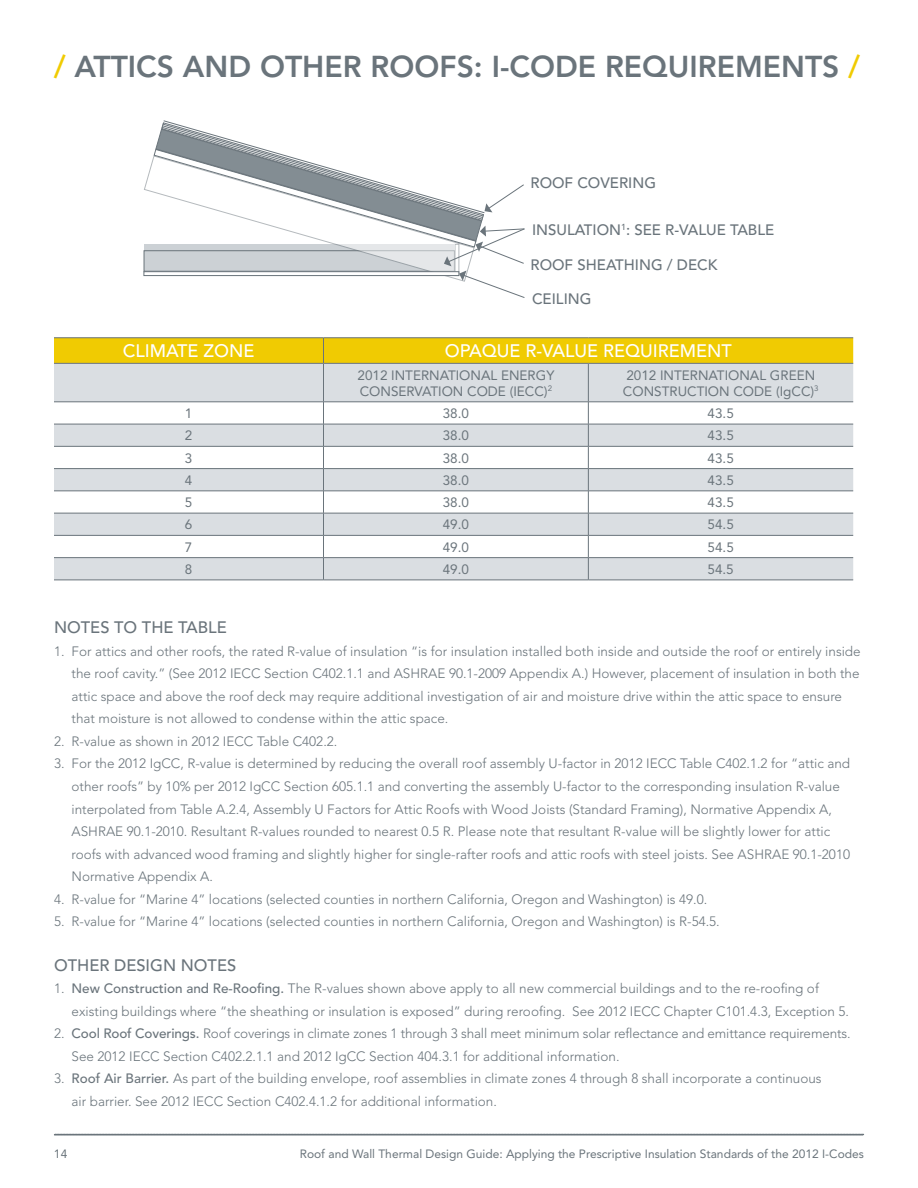
<style>
.page{position:relative;width:918px;height:1188px;background:#fff}
.page>*{position:absolute;margin:0;border:0;box-sizing:border-box;transform-origin:0 0}
.t1{font:800 30px "Avenir";color:#6a747b}
.t2{font:500 18px "Avenir LT Std";color:#fff}
.t3{font:500 16.5px "Avenir LT Std";color:#6a747b}
.t4{font:500 15px "Avenir LT Std";color:#6a747b}
.t5{font:300 13.5px/22.5px "Avenir LT Std";color:#6a747b}
.t6{font:13.5px "Avenir";color:#6a747b}
.t7{font:12px "Avenir";color:#6a747b}
.s1{color:#f0cb02}
.s2{font-weight:500}
</style>
<div class="page">
<svg style="left:54px;top:1134px;width:810px;height:2px;background:#8f969b"></svg>
<svg style="left:54px;top:364px;width:799px;height:216px;fill:#dadee2"></svg>
<hr style="left:54px;top:337px;width:270px;height:1px;background:#6a747b">
<hr style="left:324px;top:337px;width:264px;height:1px;background:#6a747b">
<svg style="left:54px;top:338px;width:799px;height:25px;background:#edc904"></svg>
<hr style="left:588px;top:337px;width:265px;height:1px;background:#6a747b">
<hr style="left:54px;top:363px;width:270px;height:1px;background:#6a747b">
<hr style="left:324px;top:363px;width:264px;height:1px;background:#6a747b">
<hr style="left:588px;top:363px;width:265px;height:1px;background:#6a747b">
<hr style="left:323px;top:364px;width:1px;height:38px;background:#6a747b">
<hr style="left:588px;top:364px;width:1px;height:38px;background:#6a747b">
<svg style="left:323px;top:403px;width:1px;height:177px"></svg>
<svg style="left:588px;top:403px;width:1px;height:177px"></svg>
<hr style="left:54px;top:580px;width:270px;height:1px;background:#6a747b">
<hr style="left:324px;top:580px;width:264px;height:1px;background:#6a747b">
<hr style="left:588px;top:580px;width:265px;height:1px;background:#6a747b">
<hr style="left:54px;top:402px;width:270px;height:1px;background:#6a747b">
<hr style="left:324px;top:402px;width:264px;height:1px;background:#6a747b">
<hr style="left:588px;top:402px;width:265px;height:1px;background:#6a747b">
<hr style="left:54px;top:424px;width:270px;height:1px;background:#6a747b">
<hr style="left:324px;top:424px;width:264px;height:1px;background:#6a747b">
<hr style="left:588px;top:424px;width:265px;height:1px;background:#6a747b">
<hr style="left:54px;top:446px;width:270px;height:1px;background:#6a747b">
<hr style="left:324px;top:446px;width:264px;height:1px;background:#6a747b">
<hr style="left:588px;top:446px;width:265px;height:1px;background:#6a747b">
<hr style="left:54px;top:468px;width:270px;height:1px;background:#6a747b">
<hr style="left:324px;top:468px;width:264px;height:1px;background:#6a747b">
<hr style="left:588px;top:468px;width:265px;height:1px;background:#6a747b">
<hr style="left:54px;top:491px;width:270px;height:1px;background:#6a747b">
<hr style="left:324px;top:491px;width:264px;height:1px;background:#6a747b">
<hr style="left:588px;top:491px;width:265px;height:1px;background:#6a747b">
<hr style="left:54px;top:513px;width:270px;height:1px;background:#6a747b">
<hr style="left:324px;top:513px;width:264px;height:1px;background:#6a747b">
<hr style="left:588px;top:513px;width:265px;height:1px;background:#6a747b">
<hr style="left:54px;top:535px;width:270px;height:1px;background:#6a747b">
<hr style="left:324px;top:535px;width:264px;height:1px;background:#6a747b">
<hr style="left:588px;top:535px;width:265px;height:1px;background:#6a747b">
<hr style="left:54px;top:557px;width:270px;height:1px;background:#6a747b">
<hr style="left:324px;top:557px;width:264px;height:1px;background:#6a747b">
<hr style="left:588px;top:557px;width:265px;height:1px;background:#6a747b">
<svg style="left:143px;top:120px;width:382px;height:178px"></svg>
<svg style="left:144px;top:271px;width:315px;height:5px"></svg>
<h1 class="t1" style="left:54px;top:49px;width:808px"><span class="s1">/</span> ATTICS AND OTHER ROOFS: I-CODE REQUIREMENTS <span class="s1">/</span></h1>
<p class="t4" style="left:531px;top:174px;width:127px">ROOF COVERIN G</p>
<p class="t4" style="left:532px;top:221px;width:244px">INSULATION <sup>1</sup>: SEE R-VALUE TABLE</p>
<p class="t4" style="left:531px;top:256px;width:188px">ROOF SHEATHING / DECK</p>
<p class="t4" style="left:532px;top:290px;width:61px">CEILING</p>
<h2 class="t2" style="left:123px;top:341px;width:133px">CLIMATE ZON E</h2>
<h2 class="t2" style="left:445px;top:341px;width:275px">OPAQUE R-VALUE REQUIREMENT</h2>
<p class="t6" style="left:357px;top:367px;width:43px">2012 INTERN</p>
<p class="t6" style="left:440px;top:367px;width:18px">ATION</p>
<p class="t6" style="left:481px;top:367px;width:30px">AL ENERGY</p>
<p class="t6" style="left:360px;top:383px;width:10px">CONSERV</p>
<p class="t6" style="left:422px;top:383px;width:18px">ATION</p>
<p class="t6" style="left:467px;top:383px;width:11px">CODE</p>
<p class="t6" style="left:510px;top:383px;width:12px">(IECC</p>
<p class="t6" style="left:544px;top:383px;width:10px">)<sup>2</sup></p>
<p class="t6" style="left:626px;top:367px;width:43px">2012 INTERN</p>
<p class="t6" style="left:709px;top:367px;width:18px">ATION</p>
<p class="t6" style="left:750px;top:367px;width:30px">AL GREEN</p>
<p class="t6" style="left:623px;top:383px;width:10px">CONSTRUCTION</p>
<p class="t6" style="left:733px;top:383px;width:11px">CODE</p>
<p class="t6" style="left:776px;top:383px;width:44px">(IgCC)<sup>3</sup></p>
<p class="t6" style="left:185px;top:406px;width:9px">1</p>
<p class="t6" style="left:443px;top:406px;width:28px">38.0</p>
<p class="t6" style="left:708px;top:406px;width:28px">43.5</p>
<p class="t6" style="left:185px;top:428px;width:9px">2</p>
<p class="t6" style="left:443px;top:428px;width:28px">38.0</p>
<p class="t6" style="left:708px;top:428px;width:28px">43.5</p>
<p class="t6" style="left:185px;top:450px;width:9px">3</p>
<p class="t6" style="left:443px;top:450px;width:28px">38.0</p>
<p class="t6" style="left:708px;top:450px;width:28px">43.5</p>
<p class="t6" style="left:185px;top:472px;width:9px">4</p>
<p class="t6" style="left:443px;top:472px;width:28px">38.0</p>
<p class="t6" style="left:708px;top:472px;width:28px">43.5</p>
<p class="t6" style="left:185px;top:495px;width:9px">5</p>
<p class="t6" style="left:443px;top:495px;width:28px">38.0</p>
<p class="t6" style="left:708px;top:495px;width:28px">43.5</p>
<p class="t6" style="left:185px;top:517px;width:9px">6</p>
<p class="t6" style="left:443px;top:517px;width:28px">49.0</p>
<p class="t6" style="left:708px;top:517px;width:28px">54.5</p>
<p class="t6" style="left:185px;top:539px;width:9px">7</p>
<p class="t6" style="left:443px;top:539px;width:28px">49.0</p>
<p class="t6" style="left:708px;top:539px;width:28px">54.5</p>
<p class="t6" style="left:185px;top:561px;width:9px">8</p>
<p class="t6" style="left:443px;top:561px;width:28px">49.0</p>
<p class="t6" style="left:708px;top:561px;width:28px">54.5</p>
<p class="t3" style="left:54px;top:618px;width:174px">NOTES TO THE TABLE</p>
<p class="t5" style="left:72px;top:640px;width:791px;text-indent:-18px">1. For attics and other roofs, the rated R-value of insulation “is for insulation installed both inside and outside the roof or entirely inside the roof cavity.” (See 2012 IECC Section C402.1.1 and ASHRAE 90.1-2009 Appendix A.) However, placement of insulation in both the attic space and above the roof deck may require additional investigation of air and moisture drive within the attic space to ensure that moisture is not allowed to condense within the attic space.</p>
<p class="t5" style="left:54px;top:730px;width:285px">2. R-value as shown in 2012 IECC Table C402.2.</p>
<p class="t5" style="left:72px;top:753px;width:780px;text-indent:-18px">3. For the 2012 IgCC, R-value is determined by reducing the overall roof assembly U-factor in 2012 IECC Table C402.1.2 for “attic and other roofs” by 10% per 2012 IgCC Section 605.1.1 and converting the assembly U-factor to the corresponding insulation R-value interpolated from Table A.2.4, Assembly U Factors for Attic Roofs with Wood Joists (Standard Framing), Normative Appendix A, ASHRAE 90.1-2010. Resultant R-values rounded to nearest 0.5 R. Please note that resultant R-value will be slightly lower for attic roofs with advanced wood framing and slightly higher for single-rafter roofs and attic roofs with steel joists. See ASHRAE 90.1-2010<br>Normative Appendix A.</p>
<p class="t5" style="left:54px;top:888px;width:655px">4. R-value for “Marine 4” locations (selected counties in northern California, Oregon and Washington) is 49.0.</p>
<p class="t5" style="left:54px;top:910px;width:667px">5. R-value for “Marine 4” locations (selected counties in northern California, Oregon and Washington) is R-54.5.</p>
<p class="t3" style="left:54px;top:956px;width:184px">OTHER DESIGN NOTES</p>
<p class="t5" style="left:72px;top:978px;width:779px;text-indent:-18px">1. <span class="s2">NEW CONSTRUCTION AND RE-ROOFING.</span> The R-values shown above apply to all new commercial buildings and to the re-roofing of existing buildings where “the sheathing or insulation is exposed” during reroofing. See 2012 IECC Chapter C101.4.3, Exception 5.</p>
<p class="t5" style="left:72px;top:1023px;width:781px;text-indent:-18px">2. <span class="s2">COOL ROOF COVERINGS.</span> Roof coverings in climate zones 1 through 3 shall meet minimum solar reflectance and emittance requirements.<br>See 2012 IECC Section C402.2.1.1 and 2012 IgCC Section 404.3.1 for additional information.</p>
<p class="t5" style="left:72px;top:1068px;width:752px;text-indent:-18px">3. <span class="s2">ROOF AIR BARRIER.</span> As part of the building envelope, roof assemblies in climate zones 4 through 8 shall incorporate a continuous air barrier. See 2012 IECC Section C402.4.1.2 for additional information.</p>
<p class="t7" style="left:54px;top:1147px;width:15px">14</p>
<p class="t7" style="left:300px;top:1147px;width:566px">Roof and Wall Thermal Design Guide: Applying the Prescriptive I nsulation Standards of the 2012 I-Codes</p>
</div>
